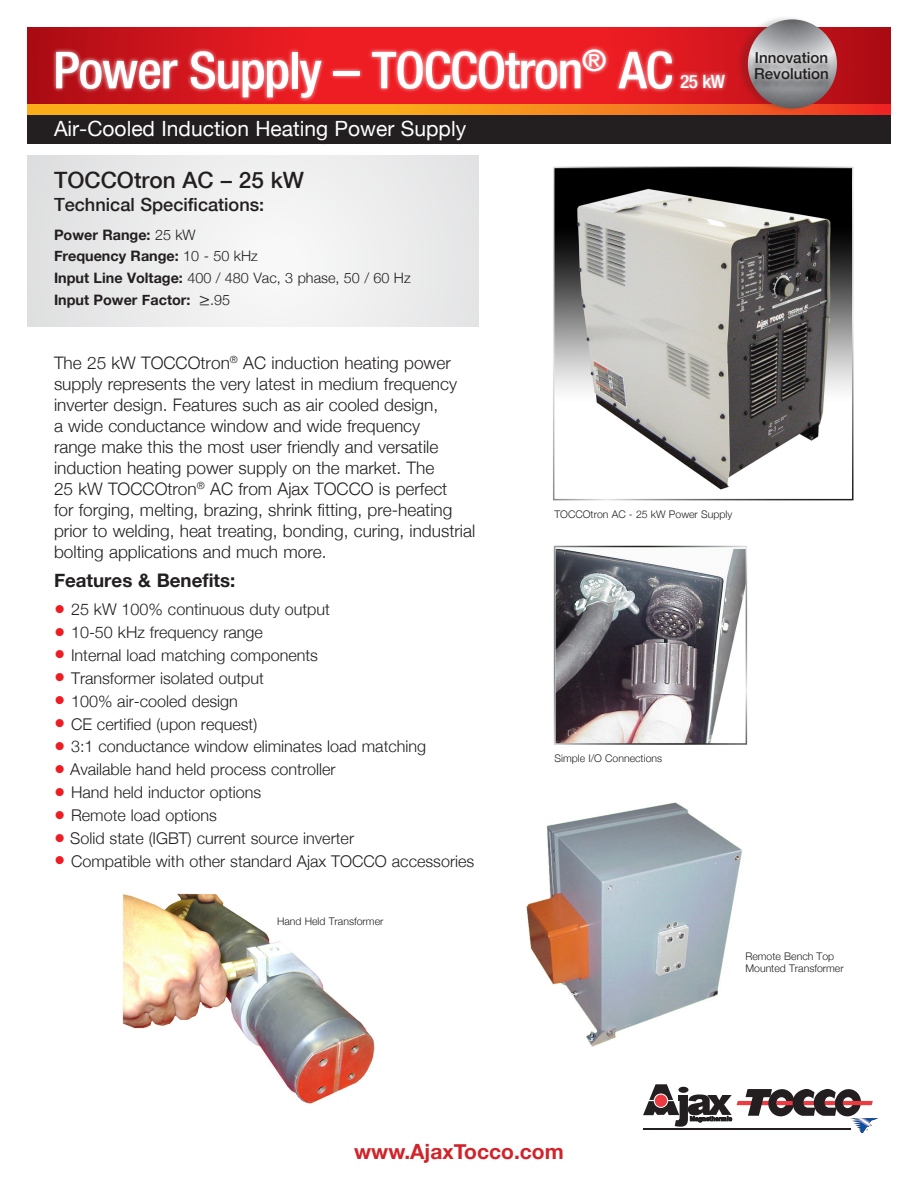
<style>
.page{position:relative;width:918px;height:1188px;background:#fff}
.page>*{position:absolute;margin:0;border:0;box-sizing:border-box;transform-origin:0 0}
._130_zwischen_HL_ora{font:500 condensed 51px "Helvetica Neue";letter-spacing:-.025em;color:#fff;scale:1.05 1}
._120_einleitung_oran{font:500 22.5px "Helvetica Neue";color:#231f20}
._120_einleitung_oran-2{font:21px "Helvetica Neue";color:#fff}
.t1{font:700 21px "Helvetica Neue";color:#d1232a}
._150_copy{font:700 18.75px "Helvetica Neue";color:#231f20}
._130_zwischen_HL_ora-2{font:500 condensed 18.3px "Helvetica Neue";color:#fff;scale:1.05 1}
._120_einleitung_oran-3{font:500 18.15px "Helvetica Neue";color:#231f20}
._150_copy-2{font:300 17.25px/21px "Helvetica Neue";color:#231f20}
._120_einleitung_oran-4{font:300 16.2px "Helvetica Neue";color:#231f20}
._120_einleitung_oran-5{font:500 15.15px "Helvetica Neue";color:#231f20}
._120_einleitung_oran-6{font:700 14.4px "Helvetica Neue";color:#231f20}
._120_einleitung_oran-7{font:300 14.4px "Helvetica Neue";color:#231f20}
._120_einleitung_oran-8{font:300 10.5px/12px "Helvetica Neue";color:#231f20}
.s1{font-weight:300}
.s2{font-weight:700}
.s3{font-weight:300;font-size:18px}
.s4{font-size:22.5px;color:#ee1d23}
</style>
<div class="page">
<div style="left:27px;top:155px;width:451px;height:171px;background:#eceded"></div>
<img style="left:556px;top:170px;width:295px;height:320px">
<div style="left:553px;top:167px;width:301px;height:333px;border:2px solid #fff"></div>
<img style="left:123px;top:893px;width:252px;height:211px">
<svg style="left:27px;top:27px;width:864px;height:78px;background:#d21a1c"></svg>
<div style="left:27px;top:110px;width:864px;height:33px;background:#231f20"></div>
<svg style="left:643px;top:1084px;width:235px;height:49px"></svg>
<img style="left:557px;top:549px;width:187px;height:193px">
<div style="left:554px;top:546px;width:193px;height:199px;border:2px solid #fff"></div>
<img style="left:526px;top:802px;width:217px;height:245px">
<svg style="left:27px;top:105px;width:864px;height:10px;background:#f7941c"></svg>
<div style="left:737px;top:15px;width:98px;height:98px;background:#231f20;opacity:.19"></div>
<svg style="left:742px;top:19px;width:101px;height:96px;background:#b8726f"></svg>
<div style="left:751px;top:55px;width:81px;height:36px;background:#231f20;opacity:.52"></div>
<div style="left:53px;top:120px;width:417px;height:25px;background:#231f20"></div>
<div style="left:52px;top:45px;width:624px;height:58px;background:#fff;opacity:.75"></div>
<div style="left:677px;top:70px;width:52px;height:22px;background:#fff;opacity:.75"></div>
<p class="_130_zwischen_HL_ora" style="left:53px;top:40px;width:592px">Power Supply – TOCCOtron<sup>®</sup> AC</p>
<p class="_130_zwischen_HL_ora-2" style="left:680px;top:71px;width:44px">25 kW</p>
<p class="_120_einleitung_oran-2" style="left:54px;top:116px;width:414px">Air-Cooled Induction Heating Power Supply</p>
<p class="_120_einleitung_oran" style="left:54px;top:167px;width:252px">TOCCOtron AC – 25 kW</p>
<p class="_120_einleitung_oran-3" style="left:54px;top:194px;width:212px">Technical Specifications:</p>
<p class="_120_einleitung_oran-6" style="left:54px;top:226px;width:143px">Power Range: <span class="s1">25 kW</span></p>
<p class="_120_einleitung_oran-6" style="left:54px;top:247px;width:205px">Frequency Range: <span class="s1">10 - 50 kHz</span></p>
<p class="_120_einleitung_oran-7" style="left:54px;top:269px;width:358px"><span class="s2">Input Line Voltage:</span> 400 / 480 Vac, 3 phase, 50 / 60 Hz</p>
<p class="_120_einleitung_oran-6" style="left:54px;top:291px;width:178px">Input Power Factor: <span class="s3">≥</span><span class="s1">.95</span></p>
<p class="_120_einleitung_oran-5" style="left:755px;top:48px;width:75px">Innovation</p>
<p class="_120_einleitung_oran-5" style="left:754px;top:64px;width:76px">Revolution</p>
<p class="_150_copy-2" style="left:54px;top:352px;width:423px">The 25 kW TOCCOtron<sup>®</sup> AC induction heating power supply represents the very latest in medium frequency inverter design. Features such as air cooled design,<br>a wide conductance window and wide frequency<br>range make this the most user friendly and versatile induction heating power supply on the market. The<br>25 kW TOCCOtron<sup>®</sup> AC from Ajax TOCCO is perfect<br>for forging, melting, brazing, shrink fitting, pre-heating prior to welding, heat treating, bonding, curing, industrial bolting applications and much more.</p>
<p class="_150_copy" style="left:54px;top:569px;width:183px">Features &amp; Benefits:</p>
<p class="_120_einleitung_oran-4" style="left:54px;top:600px;width:278px"><span class="s4">•</span> 25 kW 100% continuous duty output</p>
<p class="_120_einleitung_oran-4" style="left:54px;top:622px;width:210px"><span class="s4">•</span> 10-50 kHz frequency range</p>
<p class="_120_einleitung_oran-4" style="left:54px;top:645px;width:266px"><span class="s4">•</span> Internal load matching components</p>
<p class="_120_einleitung_oran-4" style="left:54px;top:668px;width:211px"><span class="s4">•</span> Transformer isolated output</p>
<p class="_120_einleitung_oran-4" style="left:54px;top:691px;width:185px"><span class="s4">•</span> 100% air-cooled design</p>
<p class="_120_einleitung_oran-4" style="left:54px;top:714px;width:205px"><span class="s4">•</span> CE certified (upon request)</p>
<p class="_120_einleitung_oran-4" style="left:54px;top:737px;width:374px"><span class="s4">•</span> 3:1 conductance window eliminates load matching</p>
<p class="_120_einleitung_oran-4" style="left:54px;top:760px;width:283px"><span class="s4">•</span> Available hand held process controller</p>
<p class="_120_einleitung_oran-4" style="left:54px;top:783px;width:209px"><span class="s4">•</span> Hand held inductor options</p>
<p class="_120_einleitung_oran-4" style="left:54px;top:805px;width:164px"><span class="s4">•</span> Remote load options</p>
<p class="_120_einleitung_oran-4" style="left:54px;top:828px;width:302px"><span class="s4">•</span> Solid state (IGBT) current source inverter</p>
<p class="_120_einleitung_oran-4" style="left:54px;top:851px;width:422px"><span class="s4">•</span> Compatible with other standard Ajax TOCCO accessories</p>
<p class="_120_einleitung_oran-8" style="left:277px;top:915px;width:108px">Hand Held Transformer</p>
<p class="_120_einleitung_oran-8" style="left:554px;top:508px;width:179px">TOCCOtron AC - 25 kW Power Supply</p>
<p class="_120_einleitung_oran-8" style="left:554px;top:752px;width:109px">Simple I/O Connections</p>
<p class="_120_einleitung_oran-8" style="left:745px;top:950px;width:100px">Remote Bench Top<br>Mounted Transformer</p>
<p class="t1" style="left:354px;top:1138px;width:211px">www.AjaxTocco.com</p>
</div>
